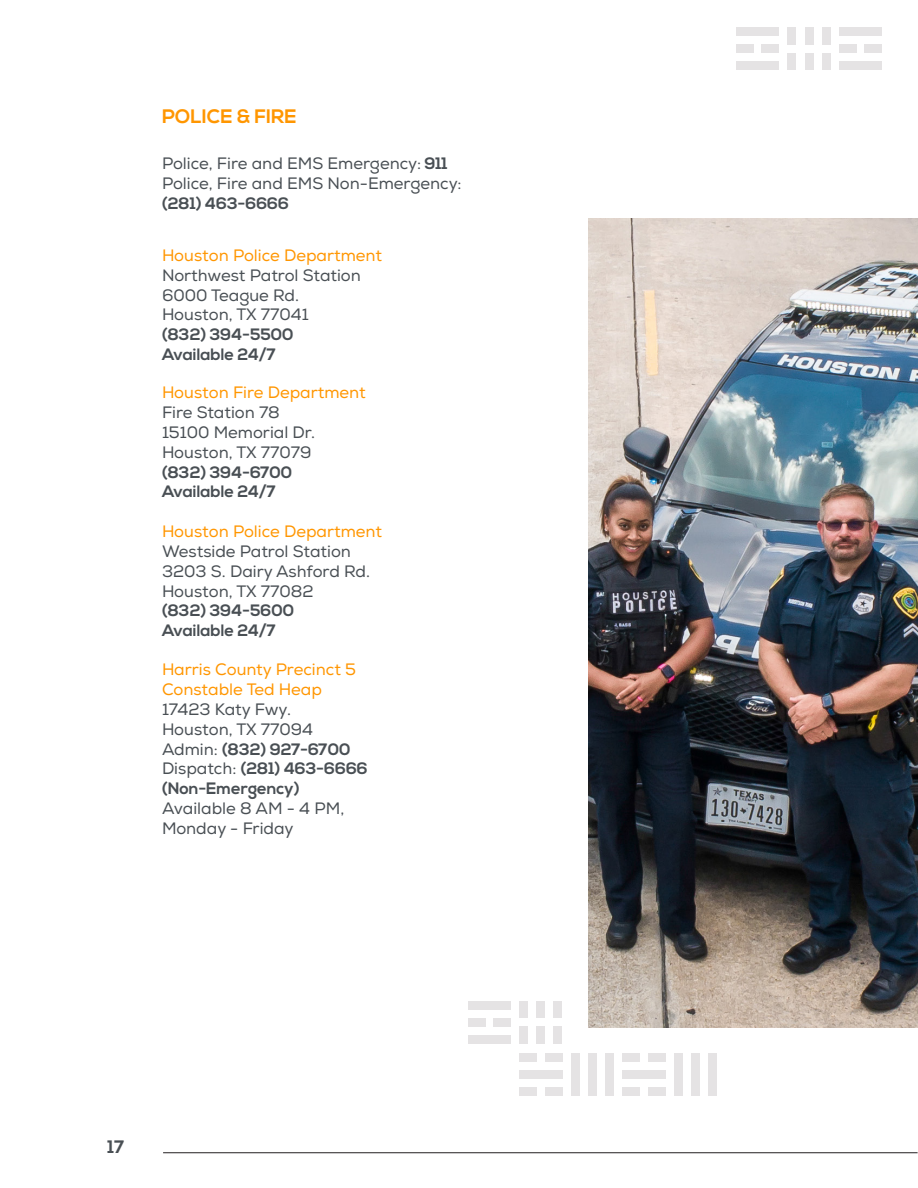
<style>
.page{position:relative;width:918px;height:1188px;background:#fff}
.page>*{position:absolute;margin:0;border:0;box-sizing:border-box;transform-origin:0 0}
.t1{font:700 19.5px "Nexa";color:#ff9600}
.t2{font:700 18px "Nexa";color:#494f54}
.t3{font:16.5px "Nexa";color:#494f54}
.t4{font:700 16.5px/19.8px "Nexa";color:#494f54}
.t5{font:16.5px "Nexa";color:#ff9600}
.s1{font-weight:700}
.s2{font-weight:400}
</style>
<div class="page">
<div style="left:839px;top:44px;width:17px;height:9px;background:#e5e3e4"></div>
<div style="left:839px;top:61px;width:43px;height:9px;background:#e5e3e4"></div>
<div style="left:839px;top:27px;width:43px;height:9px;background:#e5e3e4"></div>
<div style="left:865px;top:44px;width:17px;height:9px;background:#e5e3e4"></div>
<div style="left:788px;top:53px;width:8px;height:17px;background:#e5e3e4"></div>
<div style="left:805px;top:53px;width:8px;height:17px;background:#e5e3e4"></div>
<div style="left:822px;top:53px;width:9px;height:17px;background:#e5e3e4"></div>
<div style="left:788px;top:27px;width:8px;height:18px;background:#e5e3e4"></div>
<div style="left:805px;top:27px;width:8px;height:18px;background:#e5e3e4"></div>
<div style="left:822px;top:27px;width:9px;height:18px;background:#e5e3e4"></div>
<div style="left:736px;top:44px;width:17px;height:9px;background:#e5e3e4"></div>
<div style="left:736px;top:61px;width:43px;height:9px;background:#e5e3e4"></div>
<div style="left:736px;top:27px;width:43px;height:9px;background:#e5e3e4"></div>
<div style="left:762px;top:44px;width:17px;height:9px;background:#e5e3e4"></div>
<img style="left:589px;top:218px;width:329px;height:810px">
<div style="left:545px;top:1087px;width:18px;height:9px;background:#e5e3e4"></div>
<div style="left:545px;top:1053px;width:18px;height:8px;background:#e5e3e4"></div>
<div style="left:520px;top:1070px;width:43px;height:9px;background:#e5e3e4"></div>
<div style="left:520px;top:1053px;width:17px;height:8px;background:#e5e3e4"></div>
<div style="left:520px;top:1087px;width:17px;height:9px;background:#e5e3e4"></div>
<div style="left:606px;top:1053px;width:8px;height:43px;background:#e5e3e4"></div>
<div style="left:588px;top:1053px;width:9px;height:43px;background:#e5e3e4"></div>
<div style="left:571px;top:1053px;width:9px;height:43px;background:#e5e3e4"></div>
<div style="left:648px;top:1087px;width:17px;height:9px;background:#e5e3e4"></div>
<div style="left:648px;top:1053px;width:17px;height:8px;background:#e5e3e4"></div>
<div style="left:622px;top:1070px;width:43px;height:9px;background:#e5e3e4"></div>
<div style="left:622px;top:1053px;width:18px;height:8px;background:#e5e3e4"></div>
<div style="left:622px;top:1087px;width:18px;height:9px;background:#e5e3e4"></div>
<div style="left:708px;top:1053px;width:9px;height:43px;background:#e5e3e4"></div>
<div style="left:691px;top:1053px;width:9px;height:43px;background:#e5e3e4"></div>
<div style="left:674px;top:1053px;width:9px;height:43px;background:#e5e3e4"></div>
<div style="left:494px;top:1018px;width:17px;height:9px;background:#e5e3e4"></div>
<div style="left:468px;top:1001px;width:43px;height:9px;background:#e5e3e4"></div>
<div style="left:468px;top:1036px;width:43px;height:8px;background:#e5e3e4"></div>
<div style="left:468px;top:1018px;width:17px;height:9px;background:#e5e3e4"></div>
<div style="left:554px;top:1001px;width:8px;height:17px;background:#e5e3e4"></div>
<div style="left:536px;top:1001px;width:9px;height:17px;background:#e5e3e4"></div>
<div style="left:519px;top:1001px;width:9px;height:17px;background:#e5e3e4"></div>
<div style="left:554px;top:1026px;width:8px;height:18px;background:#e5e3e4"></div>
<div style="left:536px;top:1026px;width:9px;height:18px;background:#e5e3e4"></div>
<div style="left:519px;top:1026px;width:9px;height:18px;background:#e5e3e4"></div>
<hr style="left:163px;top:1152px;width:755px;height:1px;background:#231f20">
<p class="t1" style="left:162px;top:105px;width:136px">POLICE &amp; FIRE</p>
<p class="t3" style="left:162px;top:154px;width:287px">Police, Fire and EMS Emergency: <span class="s1">911</span></p>
<p class="t3" style="left:162px;top:173px;width:301px">Police, Fire and EMS Non-Emergency:</p>
<p class="t4" style="left:162px;top:194px;width:129px">(281) 463-6666</p>
<p class="t5" style="left:162px;top:245px;width:221px">Houston Police Department</p>
<p class="t3" style="left:162px;top:265px;width:200px">Northwest Patrol Station</p>
<p class="t3" style="left:162px;top:285px;width:139px">6000 Teague Rd.</p>
<p class="t3" style="left:162px;top:305px;width:148px">Houston, TX 77041</p>
<p class="t4" style="left:162px;top:325px;width:133px">(832) 394-5500</p>
<p class="t4" style="left:162px;top:345px;width:115px">Available 24/7</p>
<p class="t5" style="left:162px;top:383px;width:205px">Houston Fire Department</p>
<p class="t3" style="left:162px;top:403px;width:119px">Fire Station 78</p>
<p class="t3" style="left:162px;top:422px;width:155px">15100 Memorial Dr.</p>
<p class="t3" style="left:162px;top:442px;width:151px">Houston, TX 77079</p>
<p class="t4" style="left:162px;top:463px;width:132px">(832) 394-6700</p>
<p class="t4" style="left:162px;top:482px;width:115px">Available 24/7</p>
<p class="t5" style="left:162px;top:522px;width:221px">Houston Police Department</p>
<p class="t3" style="left:162px;top:541px;width:190px">Westside Patrol Station</p>
<p class="t3" style="left:162px;top:561px;width:209px">3203 S. Dairy Ashford Rd.</p>
<p class="t3" style="left:162px;top:581px;width:153px">Houston, TX 77082</p>
<p class="t4" style="left:162px;top:601px;width:134px">(832) 394-5600</p>
<p class="t4" style="left:162px;top:621px;width:115px">Available 24/7</p>
<p class="t5" style="left:162px;top:660px;width:196px">Harris County Precinct 5</p>
<p class="t5" style="left:162px;top:680px;width:162px">Constable Ted Heap</p>
<p class="t3" style="left:162px;top:699px;width:130px">17423 Katy Fwy.</p>
<p class="t3" style="left:162px;top:719px;width:153px">Houston, TX 77094</p>
<p class="t4" style="left:162px;top:740px;width:190px"><span class="s2">Admin:</span> (832) 927-6700</p>
<p class="t4" style="left:162px;top:759px;width:207px"><span class="s2">Dispatch:</span> (281) 463-6666 (Non-Emergency)</p>
<p class="t3" style="left:162px;top:798px;width:184px">Available 8 AM - 4 PM,</p>
<p class="t3" style="left:162px;top:818px;width:133px">Monday - Friday</p>
<p class="t2" style="left:108px;top:1137px;width:18px">17</p>
</div>
